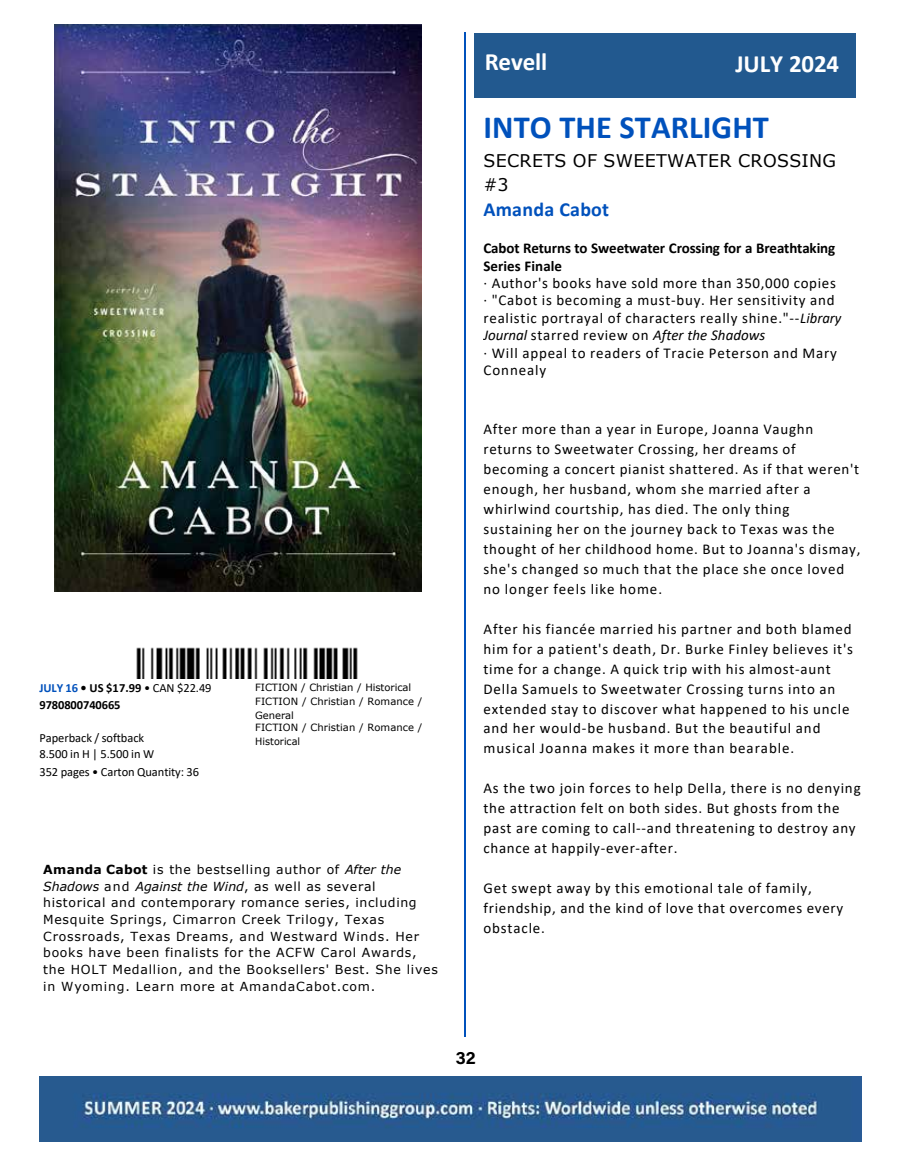
<style>
.page{position:relative;width:918px;height:1175px;background:#fff}
.page>*{position:absolute;margin:0;border:0;box-sizing:border-box;transform-origin:0 0}
.t1{font:700 32.4px "Calibri";color:#0051bc}
.t2{font:700 24.9px "Calibri";letter-spacing:-.005em;color:#fff}
.t3{font:700 19.95px "Calibri";letter-spacing:.01em;color:#0051bc}
.t4{font:18px "Acumin Variable Concept";color:#000}
.t5{font:17.4px/23.7px "Verdana";letter-spacing:.02em;color:#000}
.t6{font:15px/20px "Calibri";letter-spacing:.055em;color:#000}
.t7{font:700 15px/17.4px "Calibri";letter-spacing:-.01em;color:#000}
.t8{font:12.45px/16.2px "Verdana";letter-spacing:.06em;color:#000}
.t9{font:12.45px/16.2px "Calibri";letter-spacing:-.005em;color:#000}
.t10{font:700 12.45px/16.2px "Calibri";letter-spacing:-.005em;color:#000}
.t11{font:10.05px/13.6px "Verdana";letter-spacing:.005em;color:#000}
.s1{color:#0051bc}
.s2{font-weight:400}
.s3{font-weight:700}
.s4{font-style:italic}
</style>
<div class="page">
<img style="left:54px;top:25px;width:367px;height:566px">
<img style="left:136px;top:647px;width:222px;height:31px">
<hr style="left:465px;top:32px;width:1px;height:1004px;background:#0051bc">
<div style="left:475px;top:33px;width:380px;height:64px;background:#22598f"></div>
<img style="left:39px;top:1076px;width:822px;height:65px">
<p class="t10" style="left:39px;top:680px;width:174px"><span class="s1">JULY 16</span> • US $17.99 <span class="s2">• CAN $22.49<br></span>9780800740665</p>
<p class="t9" style="left:39px;top:729px;width:116px">Paperback / softback<br>8.500 in H | 5.500 in W</p>
<p class="t9" style="left:39px;top:763px;width:161px">352 pages • Carton Quantity: 36</p>
<p class="t11" style="left:255px;top:680px;width:169px">FICTION / Christian / Historical<br>FICTION / Christian / Romance /<br>General</p>
<p class="t11" style="left:255px;top:720px;width:169px">FICTION / Christian / Romance /<br>Historical</p>
<p class="t8" style="left:43px;top:861px;width:375px"><span class="s3">Amanda Cabot</span> is the bestselling author of <span class="s4">After the<br>Shadows</span> and <span class="s4">Against the Wind</span>, as well as several historical and contemporary romance series, including</p>
<p class="t8" style="left:43px;top:911px;width:377px">Mesquite Springs, Cimarron Creek Trilogy, Texas<br>Crossroads, Texas Dreams, and Westward Winds. Her books have been finalists for the ACFW Carol Awards,</p>
<p class="t8" style="left:43px;top:961px;width:396px">the HOLT Medallion, and the Booksellers' Best. She lives in Wyoming. Learn more at AmandaCabot.com.</p>
<h2 class="t2" style="left:485px;top:44px;width:64px">Revell</h2>
<h2 class="t2" style="left:735px;top:46px;width:105px">JULY 2024</h2>
<h1 class="t1" style="left:484px;top:105px;width:287px">INTO THE STARLIGHT</h1>
<p class="t5" style="left:484px;top:149px;width:354px">SECRETS OF SWEETWATER CROSSING #3</p>
<h3 class="t3" style="left:484px;top:195px;width:127px">Amanda Cabot</h3>
<p class="t7" style="left:484px;top:239px;width:353px">Cabot Returns to Sweetwater Crossing for a Breathtaking<br>Series Finale</p>
<p class="t6" style="left:484px;top:274px;width:359px;line-height:17.4px">· Author's books have sold more than 350,000 copies · "Cabot is becoming a must-buy. Her sensitivity and realistic portrayal of characters really shine."--<span class="s4">Library Journal</span> starred review on <span class="s4">After the Shadows<br></span>· Will appeal to readers of Tracie Peterson and Mary Connealy</p>
<p class="t6" style="left:484px;top:419px;width:379px">After more than a year in Europe, Joanna Vaughn returns to Sweetwater Crossing, her dreams of becoming a concert pianist shattered. As if that weren't enough, her husband, whom she married after a whirlwind courtship, has died. The only thing sustaining her on the journey back to Texas was the thought of her childhood home. But to Joanna's dismay, she's changed so much that the place she once loved no longer feels like home.</p>
<p class="t6" style="left:484px;top:618px;width:371px">After his fiancée married his partner and both blamed him for a patient's death, Dr. Burke Finley believes it's time for a change. A quick trip with his almost-aunt Della Samuels to Sweetwater Crossing turns into an extended stay to discover what happened to his uncle and her would-be husband. But the beautiful and musical Joanna makes it more than bearable.</p>
<p class="t6" style="left:484px;top:778px;width:379px">As the two join forces to help Della, there is no denying the attraction felt on both sides. But ghosts from the past are coming to call--and threatening to destroy any chance at happily-ever-after.</p>
<p class="t6" style="left:484px;top:878px;width:361px">Get swept away by this emotional tale of family, friendship, and the kind of love that overcomes every obstacle.</p>
<p class="t4" style="left:456px;top:1045px;width:22px">32</p>
</div>
